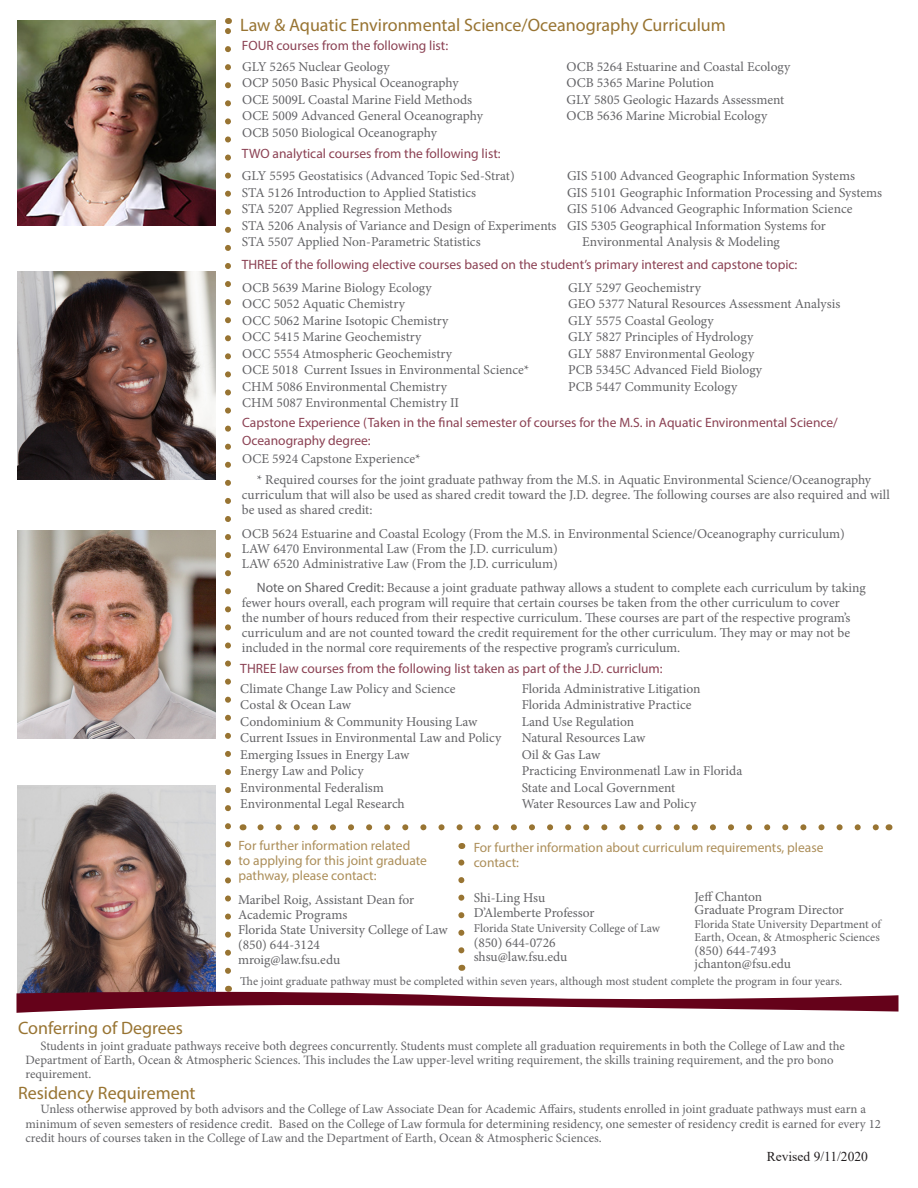
<style>
.page{position:relative;width:918px;height:1188px;background:#fff}
.page>*{position:absolute;margin:0;border:0;box-sizing:border-box;transform-origin:0 0}
.t1{font:18px "Myriad Pro";color:#987432}
.t2{font:13.5px/16.5px "Minion Pro";color:#636366}
.t3{font:13.5px/18px "Myriad Pro";color:#8b4153}
.t4{font:13.5px/15px "Myriad Pro";color:#ac8e59}
.t5{font:13.5px "Times New Roman";color:#231f20}
.t6{font:12.75px/14.2px "Minion Pro";color:#636366}
.t7{font:12px/13.5px "Minion Pro";color:#636366}
.s1{font-family:"Myriad Pro"}
</style>
<div class="page">
<img style="left:17px;top:785px;width:198px;height:201px">
<svg style="left:225px;top:30px;width:6px;height:941px"></svg>
<svg style="left:16px;top:986px;width:882px;height:27px"></svg>
<img style="left:17px;top:531px;width:198px;height:208px">
<img style="left:17px;top:271px;width:198px;height:208px">
<img style="left:17px;top:21px;width:198px;height:205px">
<svg style="left:260px;top:824px;width:619px;height:6px"></svg>
<svg style="left:458px;top:859px;width:6px;height:91px"></svg>
<p class="t1" style="left:240px;top:14px;width:487px">Law &amp; Aquatic Environmental Science/Oceanography Curriculum</p>
<p class="t3" style="left:242px;top:36px;width:208px">FOUR courses from the following list:</p>
<p class="t2" style="left:242px;top:58px;width:149px">GLY 5265 Nuclear Geology</p>
<p class="t2" style="left:242px;top:75px;width:218px">OCP 5050 Basic Physical Oceanography</p>
<p class="t2" style="left:242px;top:91px;width:232px">OCE 5009L Coastal Marine Field Methods</p>
<p class="t2" style="left:242px;top:108px;width:243px">OCE 5009 Advanced General Oceanography</p>
<p class="t2" style="left:242px;top:124px;width:196px">OCB 5050 Biological Oceanography</p>
<p class="t3" style="left:242px;top:144px;width:260px">TWO analytical courses from the following list:</p>
<p class="t2" style="left:566px;top:58px;width:226px">OCB 5264 Estuarine and Coastal Ecology<br>OCB 5365 Marine Polution</p>
<p class="t2" style="left:566px;top:91px;width:220px">GLY 5805 Geologic Hazards Assessment<br>OCB 5636 Marine Microbial Ecology</p>
<p class="t2" style="left:242px;top:168px;width:316px">GLY 5595 Geostatisics (Advanced Topic Sed-Strat)<br>STA 5126 Introduction to Applied Statistics<br>STA 5207 Applied Regression Methods<br>STA 5206 Analysis of Variance and Design of Experiments STA 5507 Applied Non-Parametric Statistics</p>
<p class="t2" style="left:567px;top:168px;width:289px">GIS 5100 Advanced Geographic Information Systems</p>
<p class="t2" style="left:567px;top:184px;width:317px">GIS 5101 Geographic Information Processing and Systems<br>GIS 5106 Advanced Geographic Information Science</p>
<p class="t2" style="left:582px;top:217px;width:245px;text-indent:-15px">GIS 5305 Geographical Information Systems for<br>Environmental Analysis &amp; Modeling</p>
<p class="t3" style="left:242px;top:256px;width:557px">THREE of the following elective courses based on the student’s primary interest and capstone topic:</p>
<p class="t2" style="left:242px;top:279px;width:191px">OCB 5639 Marine Biology Ecology</p>
<p class="t2" style="left:242px;top:296px;width:164px">OCC 5052 Aquatic Chemistry</p>
<p class="t2" style="left:242px;top:312px;width:208px">OCC 5062 Marine Isotopic Chemistry</p>
<p class="t2" style="left:242px;top:329px;width:181px">OCC 5415 Marine Geochemistry</p>
<p class="t2" style="left:242px;top:345px;width:289px">OCC 5554 Atmospheric Geochemistry<br>OCE 5018 Current Issues in Environmental Science*<br>CHM 5086 Environmental Chemistry</p>
<p class="t2" style="left:242px;top:395px;width:219px">CHM 5087 Environmental Chemistry II</p>
<p class="t2" style="left:568px;top:279px;width:135px">GLY 5297 Geochemistry</p>
<p class="t2" style="left:568px;top:296px;width:274px">GEO 5377 Natural Resources Assessment Analysis</p>
<p class="t2" style="left:568px;top:312px;width:147px">GLY 5575 Coastal Geology</p>
<p class="t2" style="left:568px;top:329px;width:187px">GLY 5827 Principles of Hydrology</p>
<p class="t2" style="left:568px;top:345px;width:188px">GLY 5887 Environmental Geology</p>
<p class="t2" style="left:568px;top:362px;width:196px">PCB 5345C Advanced Field Biology<br>PCB 5447 Community Ecology</p>
<p class="t3" style="left:242px;top:413px;width:597px">Capstone Experience (Taken in the final semester of courses for the M.S. in Aquatic Environmental Science/<br>Oceanography degree:</p>
<p class="t2" style="left:242px;top:451px;width:180px">OCE 5924 Capstone Experience*</p>
<p class="t2" style="left:242px;top:472px;width:650px;line-height:15px;text-indent:15px">* Required courses for the joint graduate pathway from the M.S. in Aquatic Environmental Science/Oceanography curriculum that will also be used as shared credit toward the J.D. degree. The following courses are also required and will be used as shared credit:</p>
<p class="t2" style="left:242px;top:526px;width:605px;line-height:15px">OCB 5624 Estuarine and Coastal Ecology (From the M.S. in Environmental Science/Oceanography curriculum)<br>LAW 6470 Environmental Law (From the J.D. curriculum)<br>LAW 6520 Administrative Law (From the J.D. curriculum)</p>
<p class="t2" style="left:242px;top:580px;width:625px;line-height:15px;text-indent:15px"><span class="s1">Note on Shared Credit:</span> Because a joint graduate pathway allows a student to complete each curriculum by taking fewer hours overall, each program will require that certain courses be taken from the other curriculum to cover<br>the number of hours reduced from their respective curriculum. These courses are part of the respective program’s curriculum and are not counted toward the credit requirement for the other curriculum. They may or may not be included in the normal core requirements of the respective program’s curriculum.</p>
<p class="t3" style="left:240px;top:659px;width:424px">THREE law courses from the following list taken as part of the J.D. curriclum:</p>
<p class="t2" style="left:240px;top:680px;width:217px">Climate Change Law Policy and Science<br>Costal &amp; Ocean Law</p>
<p class="t2" style="left:240px;top:713px;width:239px">Condominium &amp; Community Housing Law</p>
<p class="t2" style="left:240px;top:730px;width:263px">Current Issues in Environmental Law and Policy<br>Emerging Issues in Energy Law</p>
<p class="t2" style="left:240px;top:763px;width:125px">Energy Law and Policy</p>
<p class="t2" style="left:240px;top:779px;width:145px">Environmental Federalism</p>
<p class="t2" style="left:240px;top:796px;width:166px">Environmental Legal Research</p>
<p class="t2" style="left:522px;top:680px;width:180px">Florida Administrative Litigation<br>Florida Administrative Practice<br>Land Use Regulation</p>
<p class="t2" style="left:522px;top:730px;width:125px">Natural Resources Law</p>
<p class="t2" style="left:522px;top:746px;width:222px">Oil &amp; Gas Law<br>Practicing Environmenatl Law in Florida</p>
<p class="t2" style="left:522px;top:779px;width:176px">State and Local Government<br>Water Resources Law and Policy</p>
<p class="t4" style="left:238px;top:838px;width:190px">For further information related<br>to applying for this joint graduate pathway, please contact:</p>
<p class="t4" style="left:474px;top:839px;width:351px">For further information about curriculum requirements, please contact:</p>
<p class="t2" style="left:238px;top:892px;width:211px;line-height:15px">Maribel Roig, Assistant Dean for<br>Academic Programs<br>Florida State University College of Law (850) 644-3124<br>mroig@law.fsu.edu</p>
<p class="t7" style="left:240px;top:974px;width:603px">The joint graduate pathway must be completed within seven years, although most student complete the program in four years.</p>
<p class="t2" style="left:694px;top:890px;width:151px;line-height:13.5px">Jeff Chanton<br>Graduate Program Director</p>
<p class="t7" style="left:694px;top:917px;width:188px">Florida State University Department of<br>Earth, Ocean, &amp; Atmospheric Sciences</p>
<p class="t2" style="left:694px;top:942px;width:84px">(850) 644-7493</p>
<p class="t2" style="left:694px;top:956px;width:98px">jchanton@fsu.edu</p>
<p class="t2" style="left:474px;top:890px;width:122px;line-height:15px">Shi-Ling Hsu<br>D’Alemberte Professor</p>
<p class="t7" style="left:474px;top:922px;width:188px">Florida State University College of Law</p>
<p class="t2" style="left:474px;top:936px;width:95px;line-height:13.5px">(850) 644-0726 shsu@law.fsu.edu</p>
<p class="t1" style="left:18px;top:1017px;width:167px">Conferring of Degrees</p>
<p class="t6" style="left:26px;top:1038px;width:821px;text-indent:15px">Students in joint graduate pathways receive both degrees concurrently. Students must complete all graduation requirements in both the College of Law and the<br>Department of Earth, Ocean &amp; Atmospheric Sciences. This includes the Law upper-level writing requirement, the skills training requirement, and the pro bono requirement.</p>
<p class="t1" style="left:18px;top:1082px;width:179px">Residency Requirement</p>
<p class="t6" style="left:26px;top:1102px;width:857px;text-indent:15px">Unless otherwise approved by both advisors and the College of Law Associate Dean for Academic Affairs, students enrolled in joint graduate pathways must earn a minimum of seven semesters of residence credit. Based on the College of Law formula for determining residency, one semester of residency credit is earned for every 12 credit hours of courses taken in the College of Law and the Department of Earth, Ocean &amp; Atmospheric Sciences.</p>
<p class="t5" style="left:767px;top:1147px;width:103px">Revised 9/11/2020</p>
</div>
